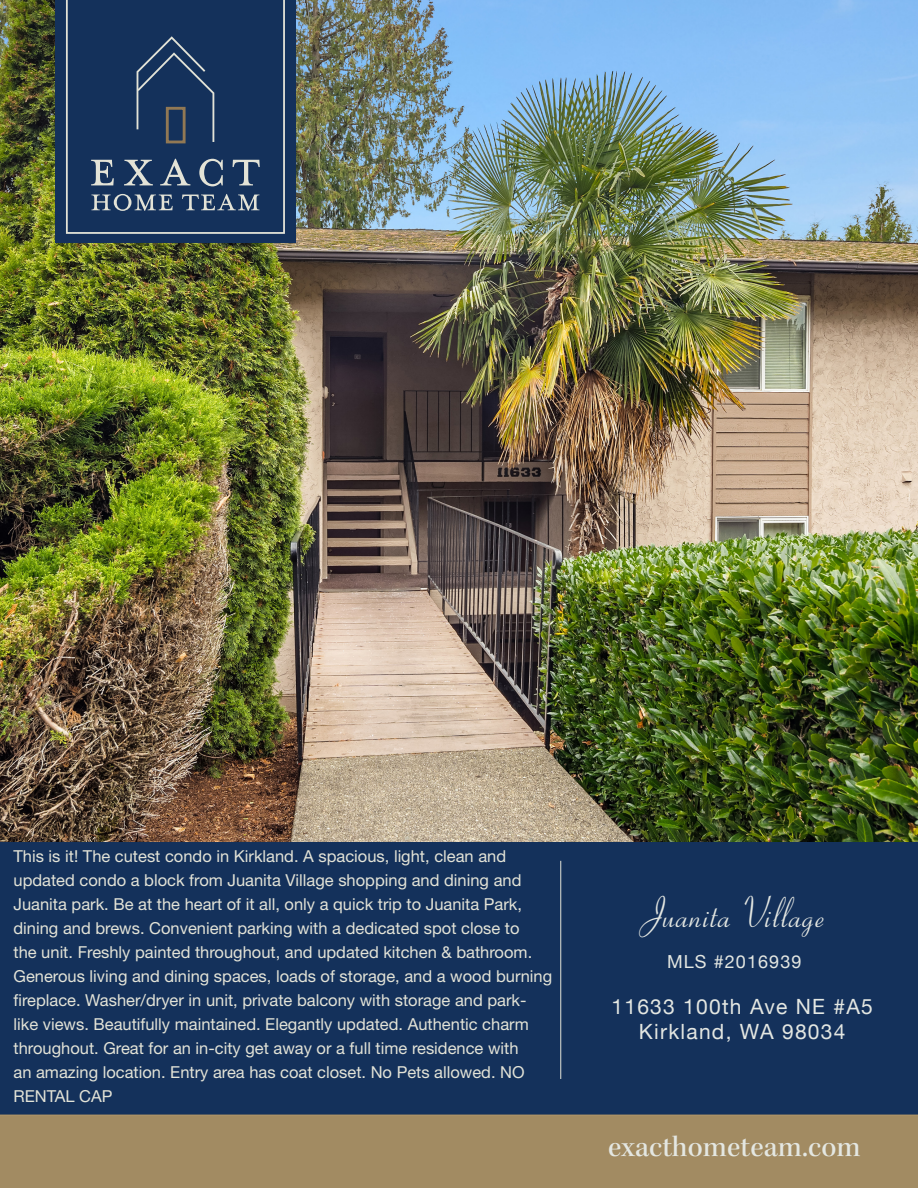
<style>
.page{position:relative;width:918px;height:1188px;background:#fff}
.page>*{position:absolute;margin:0;border:0;box-sizing:border-box;transform-origin:0 0}
.Kepler_Header{font:43.5px "Coronet LT Std";letter-spacing:.01em;color:#e4e7e2}
.t1{font:30px "Kepler Std Medium Subh";letter-spacing:.005em;color:#e4e7e2}
.Kepler_Header-2{font:21px/25.2px "Helvetica Neue";letter-spacing:.06em;color:#e4e7e2;text-align:center}
.Kepler_Header-3{font:18px "Helvetica Neue";letter-spacing:.06em;color:#e4e7e2}
.t2{font:16.5px/24px "Helvetica Neue LT Std";color:#e3e3d7}
</style>
<div class="page">
<div style="left:0;top:842px;width:918px;height:273px;background:#14315b"></div>
<div style="left:0;top:1115px;width:918px;height:73px;background:#a28b62"></div>
<hr style="left:560px;top:861px;width:1px;height:218px;background:#e3e3d7">
<img style="left:0;top:0;width:918px;height:842px">
<div style="left:55px;top:0;width:241px;height:242px;background:#14315b"></div>
<svg style="left:66px;top:0;width:219px;height:234px"></svg>
<svg style="left:91px;top:194px;width:82px;height:17px"></svg>
<svg style="left:182px;top:194px;width:77px;height:17px"></svg>
<svg style="left:91px;top:160px;width:23px;height:25px"></svg>
<svg style="left:124px;top:160px;width:29px;height:25px"></svg>
<svg style="left:160px;top:159px;width:30px;height:26px"></svg>
<svg style="left:199px;top:159px;width:24px;height:27px"></svg>
<svg style="left:233px;top:160px;width:27px;height:25px"></svg>
<div style="left:166px;top:107px;width:20px;height:36px;border:3px solid #917854"></div>
<svg style="left:137px;top:36px;width:77px;height:106px"></svg>
<p class="t2" style="left:14px;top:844px;width:540px">This is it! The cutest condo in Kirkland. A spacious, light, clean and updated condo a block from Juanita Village shopping and dining and Juanita park. Be at the heart of it all, only a quick trip to Juanita Park, dining and brews. Convenient parking with a dedicated spot close to<br>the unit. Freshly painted throughout, and updated kitchen &amp; bathroom.<br>Generous living and dining spaces, loads of storage, and a wood burning fireplace. Washer/dryer in unit, private balcony with storage and park&shy;like views. Beautifully maintained. Elegantly updated. Authentic charm throughout. Great for an in-city get away or a full time residence with<br>an amazing location. Entry area has coat closet. No Pets allowed. NO RENTAL CAP</p>
<p class="Kepler_Header" style="left:643px;top:887px;width:183px">Juanita Village</p>
<p class="Kepler_Header-3" style="left:667px;top:949px;width:136px">MLS #2016939</p>
<p class="Kepler_Header-2" style="left:612px;top:995px;width:263px">11633 100th Ave NE #A5<br>Kirkland, WA 98034</p>
<h2 class="t1" style="left:608px;top:1130px;width:254px">exacthometeam.com</h2>
</div>
